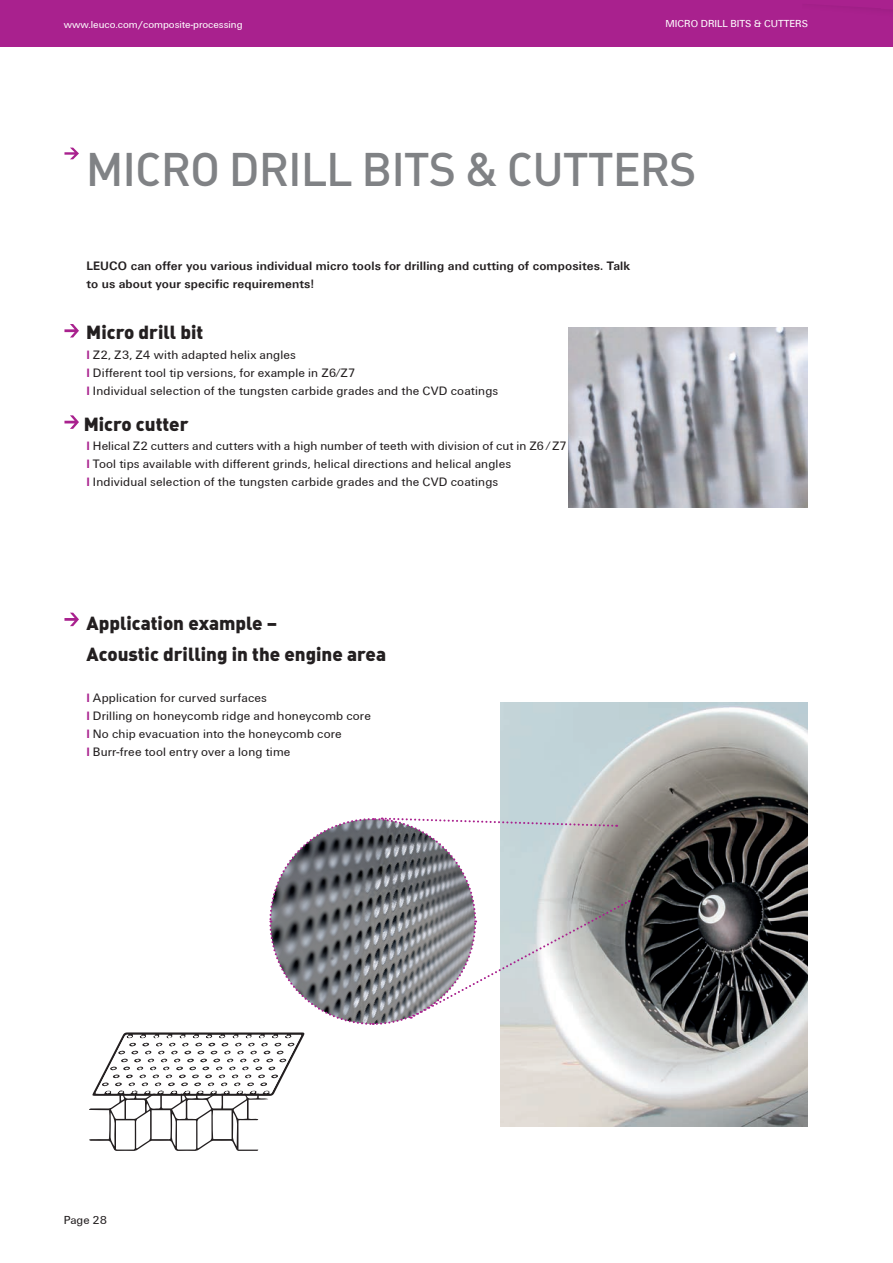
<style>
.page{position:relative;width:893px;height:1263px;background:#fff}
.page>*{position:absolute;margin:0;border:0;box-sizing:border-box;transform-origin:0 0}
.t1{font:500 46.5px "DIN Pro";letter-spacing:-.025em;color:#808285}
.t2{font:900 18.75px/31px "DIN Pro";color:#231f20}
.t3{font:12.6px/18px "LEUCO UN CH";letter-spacing:.01em;color:#231f20}
.t4{font:700 12.6px/18px "LEUCO UN CH";letter-spacing:.01em;color:#231f20}
.t5{font:12px "LEUCO UN CH";color:#231f20}
.t6{font:10.5px "LEUCO UN CH";color:#fff}
.s1{font-family:"LEUCO UN";font-weight:700;color:#a9218e}
</style>
<div class="page">
<div style="left:0;top:0;width:893px;height:46px;background:#a9218e"></div>
<svg style="left:64px;top:148px;width:15px;height:11px"></svg>
<svg style="left:64px;top:613px;width:15px;height:13px"></svg>
<svg style="left:64px;top:324px;width:15px;height:13px"></svg>
<svg style="left:64px;top:415px;width:15px;height:14px"></svg>
<img style="left:568px;top:328px;width:240px;height:180px">
<img style="left:500px;top:702px;width:308px;height:425px">
<svg style="left:269px;top:817px;width:361px;height:209px"></svg>
<svg style="left:89px;top:1032px;width:216px;height:119px"></svg>
<p class="t6" style="left:64px;top:18px;width:180px">www.leuco.com/composite-processing</p>
<p class="t6" style="left:666px;top:18px;width:144px">MICRO DRILL BITS &amp; CUTTERS</p>
<h1 class="t1" style="left:86px;top:137px;width:612px">MICRO DRILL BITS &amp; CUTTERS</h1>
<p class="t4" style="left:87px;top:257px;width:545px">LEUCO can offer you various individual micro tools for drilling and cutting of composites. Talk to us about your specific requirements!</p>
<h2 class="t2" style="left:86px;top:316px;width:119px">Micro drill bit</h2>
<p class="t3" style="left:87px;top:346px;width:413px"><span class="s1">I</span> Z2, Z3, Z4 with adapted helix angles<br><span class="s1">I</span> Different tool tip versions, for example in Z6/Z7<br><span class="s1">I</span> Individual selection of the tungsten carbide grades and the CVD coatings</p>
<h2 class="t2" style="left:84px;top:408px;width:106px">Micro cutter</h2>
<p class="t3" style="left:87px;top:437px;width:482px"><span class="s1">I</span> Helical Z2 cutters and cutters with a high number of teeth with division of cut in Z6 / Z7<br><span class="s1">I</span> Tool tips available with different grinds, helical directions and helical angles<br><span class="s1">I</span> Individual selection of the tungsten carbide grades and the CVD coatings</p>
<h2 class="t2" style="left:87px;top:607px;width:301px">Application example –<br>Acoustic drilling in the engine area</h2>
<p class="t3" style="left:87px;top:689px;width:286px"><span class="s1">I</span> Application for curved surfaces<br><span class="s1">I</span> Drilling on honeycomb ridge and honeycomb core <span class="s1">I</span> No chip evacuation into the honeycomb core<br><span class="s1">I</span> Burr-free tool entry over a long time</p>
<p class="t5" style="left:64px;top:1213px;width:45px">Page 28</p>
</div>
